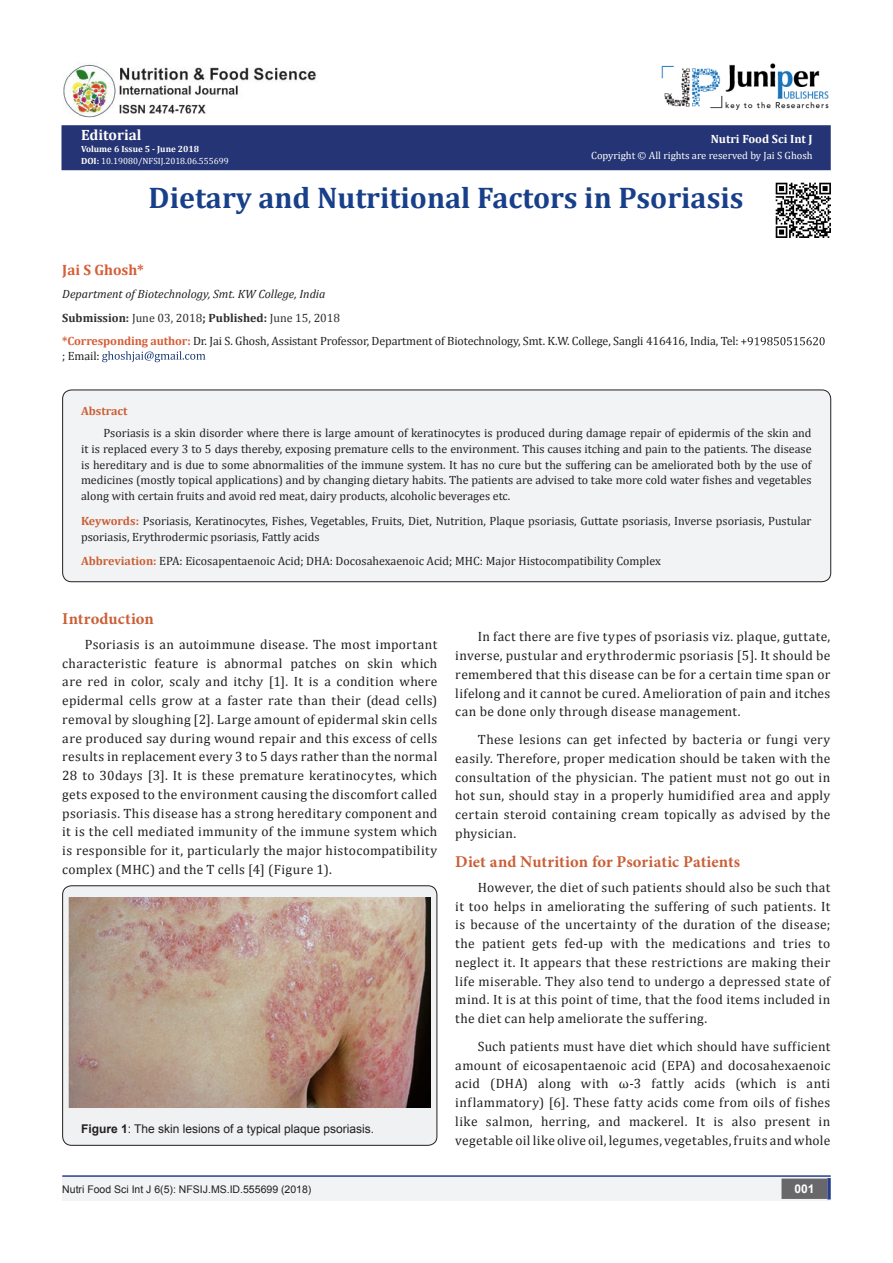
<style>
.page{position:relative;width:893px;height:1263px;background:#fff}
.page>*{position:absolute;margin:0;border:0;box-sizing:border-box;transform-origin:0 0}
.t1{font:700 30px "Cambria";color:#183f89}
.t2{font:700 16.5px "Minion Pro";color:#ca5f37}
.t3{font:700 15px "Cambria";color:#d55e37}
.t4{font:700 15px "Cambria";color:#fffefc}
.t5{font:13.5px/18.8px "Cambria";letter-spacing:.025em;color:#231f20;text-align:justify}
.t6{font:12px/15.8px "Cambria";color:#231f20}
.t7{font:12px "Arial";color:#231f20}
.t8{font:italic 12px "Cambria";color:#231f20}
.t9{font:700 12px "Cambria";color:#312f30}
.t10{font:700 12px "Cambria";color:#fffefc}
.t11{font:700 12px "Cambria";color:#ca5f37}
.t12{font:700 12px "Arial";color:#fff}
.t13{font:10.5px "Arial";color:#231f20}
.t14{font:10.5px "Cambria";color:#fffefc}
.t15{font:9px "Cambria";color:#fff}
.t16{font:700 9px "Cambria";color:#fffefc}
.s1{font-weight:700;color:#fffefc}
.s2{font-weight:700}
.s3{font-weight:400}
.s4{font-weight:700;color:#d55e37}
.s5{font-weight:700;color:#ca5f37}
.s6{font-weight:700;color:#ca6035}
</style>
<div class="page">
<div style="left:62px;top:126px;width:768px;height:43px;background:#253474"></div>
<div style="left:62px;top:125px;width:769px;height:45px;border:2px solid #253474"></div>
<svg style="left:741px;top:337px;width:84px;height:8px"></svg>
<svg style="left:102px;top:351px;width:103px;height:11px"></svg>
<hr style="left:62px;top:1175px;width:769px;height:2px;background:#253f8e">
<div style="left:62px;top:1177px;width:495px;height:24px;background:#f2f3f4"></div>
<div style="left:557px;top:1177px;width:274px;height:24px;background:#f2f3f4"></div>
<div style="left:782px;top:1179px;width:45px;height:19px;background:#68676a"></div>
<div style="left:781px;top:1178px;width:46px;height:21px;border:2px solid #68676a"></div>
<svg style="left:827px;top:1178px;width:4px;height:21px"></svg>
<img style="left:661px;top:63px;width:168px;height:47px">
<img style="left:63px;top:63px;width:254px;height:55px">
<div style="left:63px;top:390px;width:768px;height:192px;background:#f2f3f4;border-radius:9px"></div>
<div style="left:62px;top:390px;width:769px;height:192px;border:1px solid #231f20;border-radius:9px"></div>
<div style="left:63px;top:886px;width:374px;height:259px;background:#f0f1f2;border-radius:9px"></div>
<div style="left:62px;top:885px;width:375px;height:261px;border:1px solid #231f20;border-radius:9px"></div>
<img style="left:69px;top:897px;width:362px;height:211px">
<img style="left:775px;top:182px;width:56px;height:56px">
<p class="t4" style="left:81px;top:124px;width:62px">Editorial</p>
<p class="t16" style="left:81px;top:143px;width:120px">Volume 6 Issue 5 - June 2018</p>
<p class="t15" style="left:81px;top:156px;width:149px"><span class="s1">DOI</span><span class="s2">:</span> 10.19080/NFSIJ.2018.06.555699</p>
<p class="t10" style="left:711px;top:131px;width:103px">Nutri Food Sci Int J</p>
<p class="t14" style="left:591px;top:149px;width:223px">Copyright © All rights are reserved by Jai S Ghosh</p>
<p class="t1" style="left:149px;top:177px;width:597px">Dietary and Nutritional Factors in Psoriasis</p>
<p class="t3" style="left:62px;top:259px;width:83px">Jai S Ghosh*</p>
<p class="t8" style="left:62px;top:286px;width:265px">Department of Biotechnology, Smt. KW College, India</p>
<p class="t9" style="left:62px;top:309px;width:279px">Submission: <span class="s3">June 03, 2018</span>; Published: <span class="s3">June 15, 2018</span></p>
<p class="t6" style="left:62px;top:334px;width:678px;line-height:14.4px"><span class="s4">*Corresponding author:</span> Dr. Jai S. Ghosh, Assistant Professor, Department of Biotechnology, Smt. K.W. College, Sangli 416416, India, Tel: ; Email:</p>
<p class="t11" style="left:81px;top:403px;width:48px">Abstract</p>
<p class="t6" style="left:81px;top:425px;width:732px;text-align:justify;text-indent:22px">Psoriasis is a skin disorder where there is large amount of keratinocytes is produced during damage repair of epidermis of the skin and it is replaced every 3 to 5 days thereby, exposing premature cells to the environment. This causes itching and pain to the patients. The disease is hereditary and is due to some abnormalities of the immune system. It has no cure but the suffering can be ameliorated both by the use of medicines (mostly topical applications) and by changing dietary habits. The patients are advised to take more cold water fishes and vegetables along with certain fruits and avoid red meat, dairy products, alcoholic beverages etc.</p>
<p class="t6" style="left:81px;top:513px;width:732px"><span class="s5">Keywords:</span> Psoriasis, Keratinocytes, Fishes, Vegetables, Fruits, Diet, Nutrition, Plaque psoriasis, Guttate psoriasis, Inverse psoriasis, Pustular psoriasis, Erythrodermic psoriasis, Fattly acids</p>
<p class="t6" style="left:81px;top:553px;width:581px"><span class="s6">Abbreviation:</span> EPA: Eicosapentaenoic Acid; DHA: Docosahexaenoic Acid; MHC: Major Histocompatibility Complex</p>
<p class="t2" style="left:62px;top:607px;width:93px">Introduction</p>
<p class="t5" style="left:62px;top:635px;width:377px;text-indent:22px">Psoriasis is an autoimmune disease. The most important characteristic feature is abnormal patches on skin which are red in color, scaly and itchy [1]. It is a condition where epidermal cells grow at a faster rate than their (dead cells) removal by sloughing [2]. Large amount of epidermal skin cells are produced say during wound repair and this excess of cells results in replacement every 3 to 5 days rather than the normal 28 to 30days [3]. It is these premature keratinocytes, which gets exposed to the environment causing the discomfort called psoriasis. This disease has a strong hereditary component and it is the cell mediated immunity of the immune system which is responsible for it, particularly the major histocompatibility complex (MHC) and the T cells [4] (Figure 1).</p>
<p class="t7" style="left:81px;top:1120px;width:295px"><span class="s2">Figure 1</span>: The skin lesions of a typical plaque psoriasis.</p>
<p class="t5" style="left:455px;top:627px;width:377px;text-indent:22px">In fact there are five types of psoriasis viz. plaque, guttate, inverse, pustular and erythrodermic psoriasis [5]. It should be remembered that this disease can be for a certain time span or lifelong and it cannot be cured. Amelioration of pain and itches can be done only through disease management.</p>
<p class="t5" style="left:455px;top:730px;width:377px;text-indent:22px">These lesions can get infected by bacteria or fungi very easily. Therefore, proper medication should be taken with the consultation of the physician. The patient must not go out in hot sun, should stay in a properly humidified area and apply certain steroid containing cream topically as advised by the physician.</p>
<p class="t2" style="left:455px;top:850px;width:286px">Diet and Nutrition for Psoriatic Patients</p>
<p class="t5" style="left:455px;top:878px;width:377px;text-indent:22px">However, the diet of such patients should also be such that it too helps in ameliorating the suffering of such patients. It is because of the uncertainty of the duration of the disease; the patient gets fed-up with the medications and tries to neglect it. It appears that these restrictions are making their life miserable. They also tend to undergo a depressed state of mind. It is at this point of time, that the food items included in the diet can help ameliorate the suffering.</p>
<p class="t5" style="left:455px;top:1037px;width:377px;text-indent:22px">Such patients must have diet which should have sufficient amount of eicosapentaenoic acid (EPA) and docosahexaenoic acid (DHA) along with ω-3 fattly acids (which is anti inflammatory) [6]. These fatty acids come from oils of fishes like salmon, herring, and mackerel. It is also present in vegetable oil like olive oil, legumes, vegetables, fruits and whole</p>
<p class="t13" style="left:62px;top:1182px;width:251px">Nutri Food Sci Int J 6(5): NFSIJ.MS.ID.555699 (2018)</p>
<p class="t12" style="left:794px;top:1181px;width:22px">001</p>
</div>
